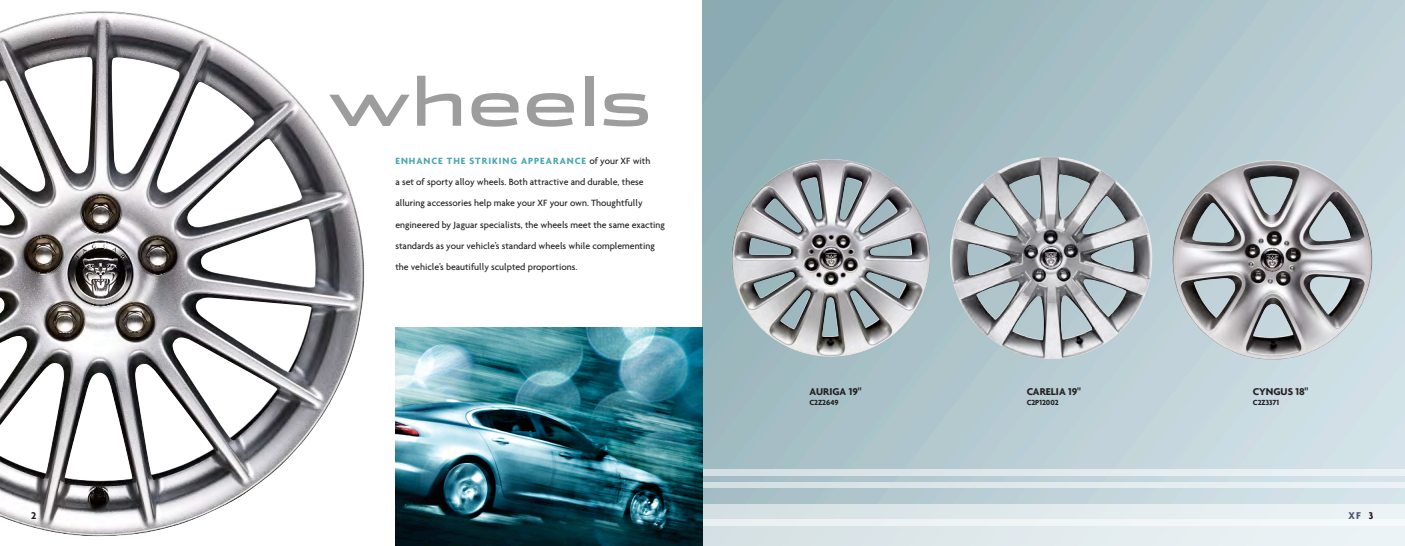
<style>
.page{position:relative;width:1405px;height:546px;background:#fff}
.page>*{position:absolute;margin:0;border:0;box-sizing:border-box;transform-origin:0 0}
.t1{font:65.62px "Stainless Ext";color:#9e9d9e}
.t2{font:700 10.62px "Agenda";color:#232021}
.t3{font:700 10.62px "Agenda";color:#50586e}
.t4{font:500 9.75px/21.2px "Agenda";color:#232021}
.t5{font:700 8px "Agenda";color:#232021}
.s1{font-weight:700;color:#48a7af}
.s2{color:#232021}
</style>
<div class="page">
<img style="left:702px;top:0;width:702px;height:505px">
<img style="left:702px;top:482px;width:702px;height:6px">
<svg style="left:702px;top:505px;width:1px;height:41px"></svg>
<img style="left:702px;top:470px;width:702px;height:5px">
<svg style="left:0;top:11px;width:364px;height:526px"></svg>
<img style="left:0;top:57px;width:193px;height:226px">
<img style="left:1192px;top:177px;width:158px;height:160px">
<img style="left:731px;top:220px;width:8px;height:37px">
<img style="left:950px;top:220px;width:7px;height:36px">
<img style="left:395px;top:327px;width:307px;height:219px">
<h1 class="t1" style="left:328px;top:74px;width:324px">wheels</h1>
<p class="t4" style="left:395px;top:151px;width:271px"><span class="s1">ENHANCE THE STRIKING APPEARANCE</span> of your XF with<br>a set of sporty alloy wheels. Both attractive and durable, these alluring accessories help make your XF your own. Thoughtfully engineered by Jaguar specialists, the wheels meet the same exacting standards as your vehicle’s standard wheels while complementing the vehicle’s beautifully sculpted proportions.</p>
<p class="t2" style="left:809px;top:387px;width:54px">AURIGA 19"</p>
<p class="t5" style="left:809px;top:400px;width:31px">C2Z2649</p>
<p class="t2" style="left:1026px;top:387px;width:56px">CARELIA 19"</p>
<p class="t5" style="left:1026px;top:400px;width:34px">C2P12002</p>
<p class="t2" style="left:1252px;top:387px;width:57px">CYNGUS 18"</p>
<p class="t5" style="left:1252px;top:400px;width:28px">C2Z3371</p>
<p class="t2" style="left:31px;top:512px;width:7px">2</p>
<p class="t3" style="left:1348px;top:512px;width:26px">XF <span class="s2">3</span></p>
</div>
